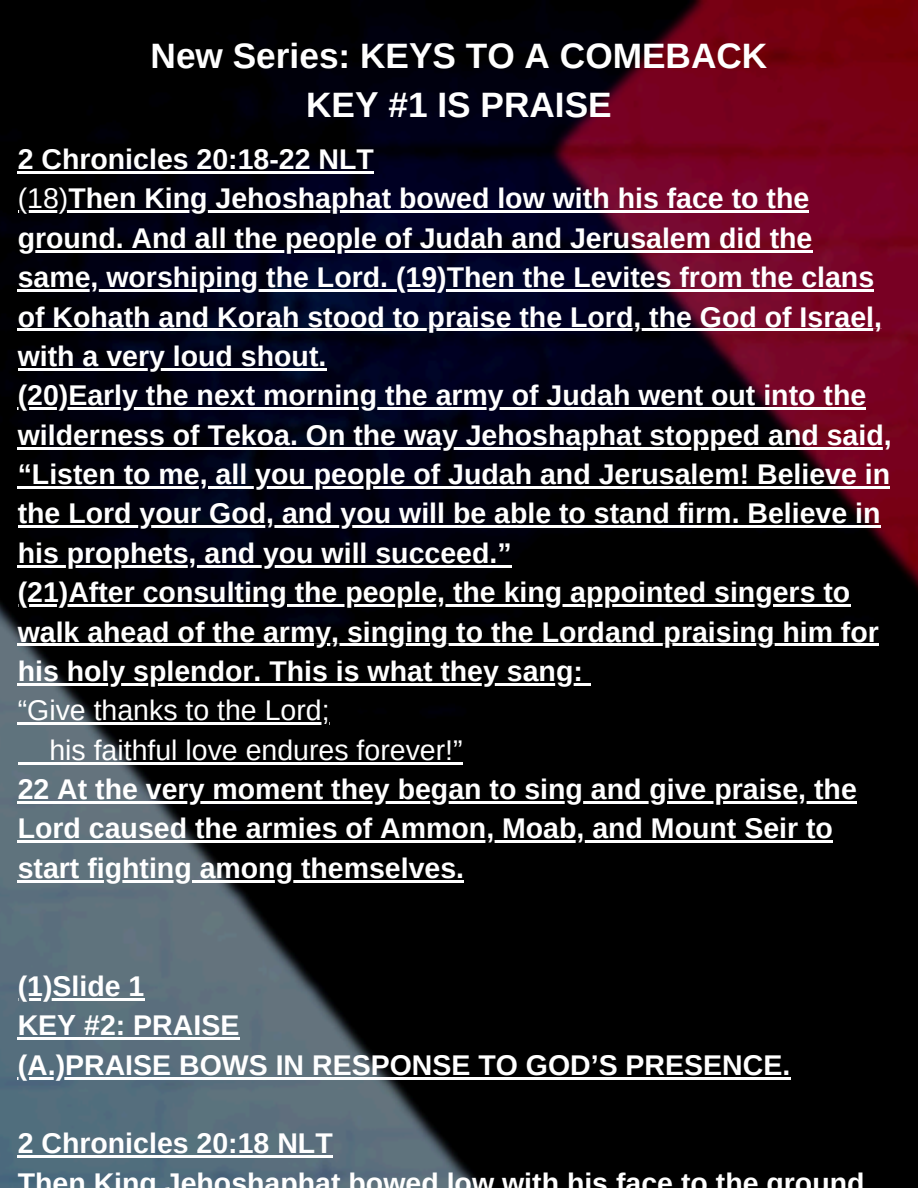
<style>
.page{position:relative;width:918px;height:1188px;background:#fff}
.page>*{position:absolute;margin:0;border:0;box-sizing:border-box;transform-origin:0 0}
.t1{font:700 35.25px/48.3px "Arimo";color:#fff;text-align:center}
.t2{font:700 28.5px/39.3px "Arimo";color:#fff}
.t3{font:28.5px/39.3px "Arimo";color:#fff}
.s1{font-weight:400}
</style>
<div class="page">
<img style="left:0;top:0;width:918px;height:1188px">
<hr style="left:18px;top:171px;width:356px;height:3px;background:#fff">
<hr style="left:18px;top:211px;width:50px;height:2px;background:#fff">
<hr style="left:68px;top:211px;width:323px;height:2px;background:#fff">
<hr style="left:391px;top:211px;width:418px;height:2px;background:#fff">
<hr style="left:18px;top:250px;width:794px;height:2px;background:#fff">
<hr style="left:18px;top:289px;width:856px;height:3px;background:#fff">
<hr style="left:18px;top:329px;width:864px;height:2px;background:#fff">
<hr style="left:18px;top:368px;width:308px;height:2px;background:#fff">
<hr style="left:18px;top:408px;width:848px;height:2px;background:#fff">
<hr style="left:18px;top:447px;width:147px;height:2px;background:#fff">
<hr style="left:165px;top:447px;width:43px;height:2px;background:#fff">
<hr style="left:208px;top:447px;width:684px;height:2px;background:#fff">
<hr style="left:18px;top:486px;width:872px;height:3px;background:#fff">
<hr style="left:18px;top:526px;width:863px;height:2px;background:#fff">
<hr style="left:18px;top:565px;width:494px;height:2px;background:#fff">
<hr style="left:18px;top:604px;width:832px;height:3px;background:#fff">
<hr style="left:18px;top:644px;width:861px;height:2px;background:#fff">
<hr style="left:18px;top:683px;width:565px;height:2px;background:#fff">
<svg style="left:583px;top:683px;width:8px;height:2px"></svg>
<hr style="left:18px;top:723px;width:312px;height:2px;background:#fff">
<hr style="left:18px;top:762px;width:31px;height:2px;background:#fff">
<hr style="left:49px;top:762px;width:414px;height:2px;background:#fff">
<hr style="left:18px;top:801px;width:839px;height:3px;background:#fff">
<hr style="left:18px;top:841px;width:815px;height:2px;background:#fff">
<hr style="left:18px;top:880px;width:446px;height:2px;background:#fff">
<hr style="left:18px;top:998px;width:126px;height:2px;background:#fff">
<hr style="left:18px;top:1038px;width:82px;height:2px;background:#fff">
<hr style="left:100px;top:1038px;width:139px;height:2px;background:#fff">
<hr style="left:18px;top:1077px;width:47px;height:2px;background:#fff">
<hr style="left:65px;top:1077px;width:725px;height:2px;background:#fff">
<hr style="left:18px;top:1156px;width:315px;height:2px;background:#fff">
<h1 class="t1" style="left:151px;top:32px;width:618px">New Series: KEYS TO A COMEBACK<br>KEY #1 IS PRAISE</h1>
<p class="t2" style="left:18px;top:139px;width:875px">2 Chronicles 20:18-22 NLT<br><span class="s1">(18)</span>Then King Jehoshaphat bowed low with his face to the ground. And all the people of Judah and Jerusalem did the same, worshiping the Lord. (19)Then the Levites from the clans of Kohath and Korah stood to praise the Lord, the God of Israel, with a very loud shout.<br>(20)Early the next morning the army of Judah went out into the wilderness of Tekoa. On the way Jehoshaphat stopped and said, “Listen to me, all you people of Judah and Jerusalem! Believe in the Lord your God, and you will be able to stand firm. Believe in his prophets, and you will succeed.”<br>(21)After consulting the people, the king appointed singers to walk ahead of the army, singing to the Lordand praising him for his holy splendor. This is what they sang:</p>
<p class="t3" style="left:49px;top:691px;width:415px;text-indent:-32px">“Give thanks to the Lord;<br>his faithful love endures forever!”</p>
<p class="t2" style="left:18px;top:769px;width:841px">22 At the very moment they began to sing and give praise, the<br>Lord caused the armies of Ammon, Moab, and Mount Seir to start fighting among themselves.</p>
<p class="t2" style="left:18px;top:966px;width:774px">(1)Slide 1<br>KEY #2: PRAISE<br>(A.)PRAISE BOWS IN RESPONSE TO GOD’S PRESENCE.</p>
<p class="t2" style="left:18px;top:1124px;width:848px">2 Chronicles 20:18 NLT<br>Then King Jehoshaphat bowed low with his face to the ground</p>
</div>
